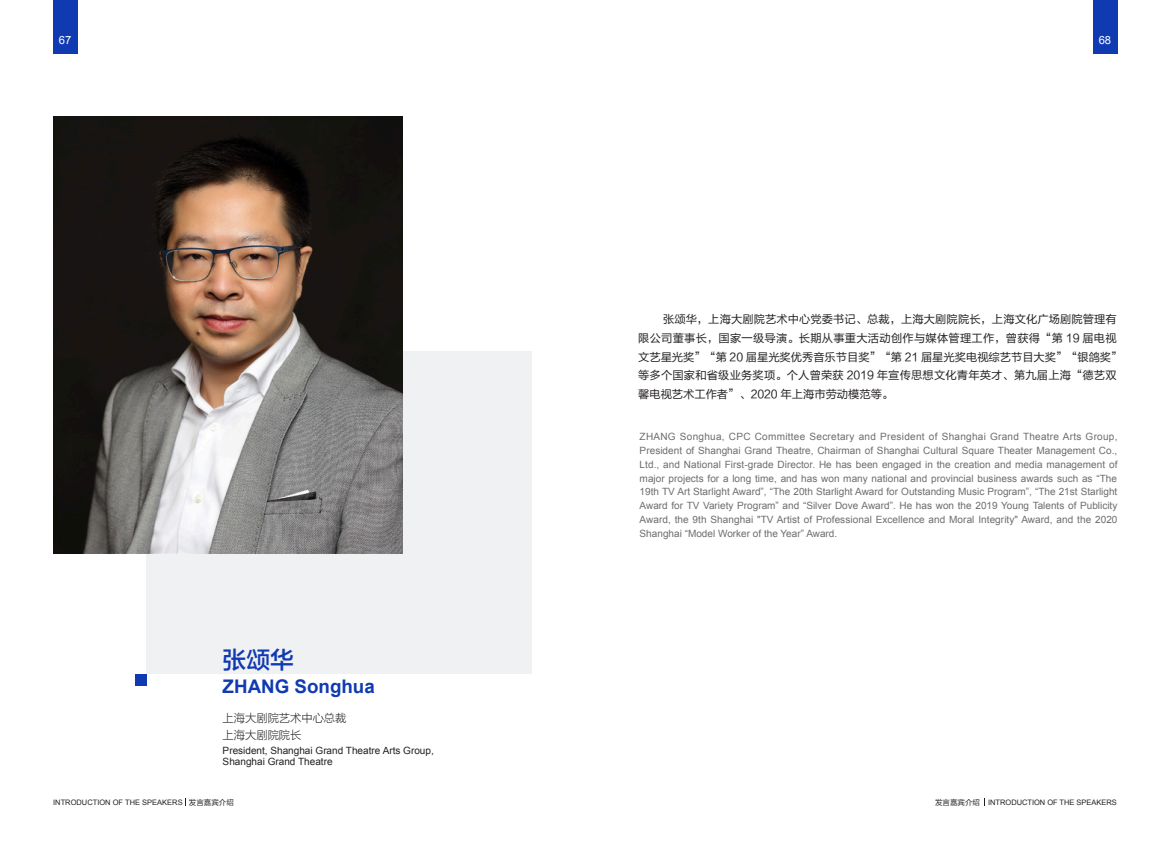
<style>
.page{position:relative;width:1170px;height:851px;background:#fff}
.page>*{position:absolute;margin:0;border:0;box-sizing:border-box;transform-origin:0 0}
.t1{font:23.75px "FZLTZHJW GB1 0";color:#103ab2}
.t2{font:700 18.75px "Arial";color:#103ab2}
.t3{font:11.25px/18.8px "FZLTHJW GB1 0";letter-spacing:.01em;color:#231f20}
.t4{font:11.25px/16.2px "FZLTXHJW GB1 0";color:#231f20}
.t5{font:11.25px "Arial";color:#fff}
.t6{font:10px/13.8px "Arial";color:#6c6d70;text-align:justify}
.t7{font:10px/11.2px "Arial";color:#231f20}
.t8{font:7.5px "Arial";color:#231f20}
.s1{font-family:"FZLTHJW GB1 0"}
</style>
<div class="page">
<div style="left:146px;top:351px;width:385px;height:322px;background:#f0f1f2"></div>
<div style="left:135px;top:673px;width:12px;height:12px;background:#103ab2"></div>
<img style="left:53px;top:116px;width:349px;height:437px">
<div style="left:53px;top:0;width:25px;height:53px;background:#103ab2"></div>
<div style="left:1092px;top:0;width:25px;height:53px;background:#103ab2"></div>
<p class="t5" style="left:59px;top:33px;width:14px">67</p>
<h1 class="t1" style="left:223px;top:646px;width:73px">张颂华</h1>
<h2 class="t2" style="left:223px;top:674px;width:154px">ZHANG Songhua</h2>
<p class="t4" style="left:223px;top:710px;width:125px">上海大剧院艺术中心总裁上海大剧院院长</p>
<p class="t7" style="left:223px;top:745px;width:213px">President, Shanghai Grand Theatre Arts Group,<br>Shanghai Grand Theatre</p>
<p class="t8" style="left:53px;top:797px;width:182px">INTRODUCTION OF THE SPEAKERS <span class="s1">发言嘉宾介绍</span></p>
<p class="t5" style="left:1098px;top:33px;width:14px">68</p>
<p class="t3" style="left:638px;top:310px;width:485px;text-indent:25px">张颂华，上海大剧院艺术中心党委书记、总裁，上海大剧院院长，上海文化广场剧院管理有限公司董事长，国家一级导演。长期从事重大活动创作与媒体管理工作，曾获得“第 19 届电视文艺星光奖”“第 20 届星光奖优秀音乐节目奖”“第 21 届星光奖电视综艺节目大奖”“银鸽奖”等多个国家和省级业务奖项。个人曾荣获 2019 年宣传思想文化青年英才、第九届上海“德艺双馨电视艺术工作者”、2020 年上海市劳动模范等。</p>
<p class="t6" style="left:639px;top:430px;width:479px">ZHANG Songhua, CPC Committee Secretary and President of Shanghai Grand Theatre Arts Group, President of Shanghai Grand Theatre, Chairman of Shanghai Cultural Square Theater Management Co., Ltd., and National First-grade Director. He has been engaged in the creation and media management of major projects for a long time, and has won many national and provincial business awards such as “The 19th TV Art Starlight Award”, “The 20th Starlight Award for Outstanding Music Program”, “The 21st Starlight Award for TV Variety Program” and “Silver Dove Award”. He has won the 2019 Young Talents of Publicity Award, the 9th Shanghai "TV Artist of Professional Excellence and Moral Integrity" Award, and the 2020<br>Shanghai “Model Worker of the Year” Award.</p>
<p class="t8" style="left:935px;top:797px;width:183px"><span class="s1">发言嘉宾介绍</span> INTRODUCTION OF THE SPEAKERS</p>
</div>
